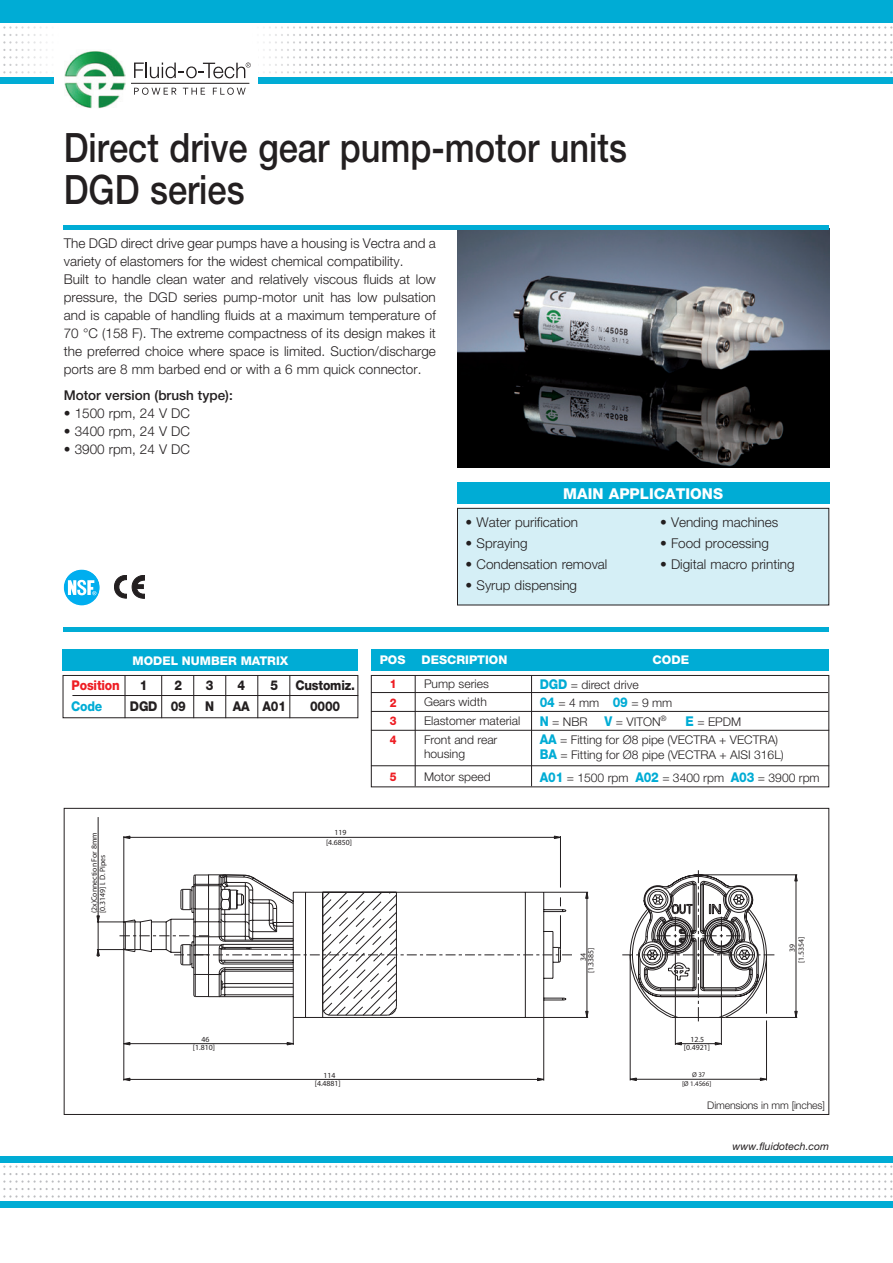
<style>
.page{position:relative;width:893px;height:1263px;background:#fff}
.page>*{position:absolute;margin:0;border:0;box-sizing:border-box;transform-origin:0 0}
.Normale{font:500 40.5px "Helvetica Neue LT Std";color:#231f20;scale:.85 1}
.Normale-2{font:800 15px "Helvetica Neue LT Std";color:#fff}
.Normale-3{font:300 13.5px/18px "Helvetica Neue LT Std";color:#231f20}
.Normale-4{font:800 13.5px "Helvetica Neue LT Std";letter-spacing:-.015em;color:#231f20;scale:.9 1}
.Normale-5{font:500 13.5px "Helvetica Neue LT Std";color:#231f20}
.Normale-6{font:800 13.5px "Helvetica Neue LT Std";letter-spacing:-.015em;color:#ee1d23;scale:.9 1}
.Normale-7{font:800 13.5px "Helvetica Neue LT Std";color:#00acd5;scale:.9 1}
.t1{font:300 12px/13.5px "Helvetica Neue LT Std";color:#231f20}
.t2{font:800 12px "Helvetica Neue LT Std";color:#fff}
.Normale-8{font:800 12px "Helvetica Neue LT Std";color:#ee1d23;scale:.9 1}
.Normale-9{font:300 10.5px "Helvetica Neue LT Std";letter-spacing:-.015em;color:#231f20}
.Normale-10{font:italic 10.5px "Helvetica Neue LT Std";color:#231f20}
.t3{font:7.8px/9.9px "Myriad Pro";color:#231f20;text-align:center}
.t4{font:6.9px/8.2px "Myriad Pro";color:#231f20;text-align:center}
.s1{font-weight:800;font-size:13.5px;color:#00acd5}
</style>
<div class="page">
<div style="left:0;top:1201px;width:893px;height:7px;background:#00acd5"></div>
<div style="left:0;top:1156px;width:893px;height:6px;background:#00acd5"></div>
<svg style="left:3px;top:1165px;width:890px;height:32px"></svg>
<img style="left:457px;top:230px;width:372px;height:238px">
<div style="left:64px;top:225px;width:765px;height:5px;background:#00acd5"></div>
<div style="left:0;top:77px;width:893px;height:7px;background:#00acd5"></div>
<div style="left:0;top:0;width:893px;height:22px;background:#00acd5"></div>
<div style="left:457px;top:482px;width:372px;height:22px;background:#00acd5"></div>
<div style="left:457px;top:508px;width:372px;height:97px;background:#d5eff6"></div>
<div style="left:457px;top:508px;width:372px;height:97px;border:1px solid #231f20"></div>
<div style="left:64px;top:570px;width:36px;height:35px;background:#00aeef;border-radius:50%"></div>
<svg style="left:68px;top:580px;width:28px;height:15px"></svg>
<svg style="left:114px;top:575px;width:31px;height:23px"></svg>
<svg style="left:537px;top:1078px;width:6px;height:3px"></svg>
<svg style="left:554px;top:836px;width:6px;height:3px"></svg>
<hr style="left:98px;top:817px;width:1px;height:140px;background:#231f20">
<hr style="left:124px;top:948px;width:1px;height:133px;background:#231f20">
<hr style="left:124px;top:836px;width:1px;height:87px;background:#231f20">
<hr style="left:124px;top:1079px;width:420px;height:1px;background:#231f20">
<hr style="left:97px;top:949px;width:38px;height:1px;background:#231f20">
<hr style="left:97px;top:922px;width:38px;height:1px;background:#231f20">
<hr style="left:124px;top:837px;width:436px;height:1px;background:#231f20">
<hr style="left:543px;top:1017px;width:1px;height:64px;background:#231f20">
<hr style="left:560px;top:836px;width:1px;height:51px;background:#231f20">
<hr style="left:630px;top:1079px;width:136px;height:1px;background:#231f20">
<hr style="left:630px;top:955px;width:1px;height:125px;background:#231f20">
<hr style="left:725px;top:1017px;width:72px;height:1px;background:#231f20">
<hr style="left:766px;top:1020px;width:1px;height:60px;background:#231f20">
<hr style="left:698px;top:874px;width:99px;height:1px;background:#231f20">
<hr style="left:796px;top:875px;width:1px;height:142px;background:#231f20">
<svg style="left:119px;top:870px;width:655px;height:175px"></svg>
<div style="left:371px;top:649px;width:457px;height:22px;background:#00acd5"></div>
<div style="left:63px;top:649px;width:295px;height:22px;background:#00acd5"></div>
<div style="left:371px;top:675px;width:458px;height:112px;border:1px solid #231f20"></div>
<hr style="left:531px;top:675px;width:1px;height:111px;background:#231f20">
<hr style="left:415px;top:675px;width:1px;height:111px;background:#231f20">
<hr style="left:371px;top:692px;width:457px;height:1px;background:#231f20">
<hr style="left:371px;top:711px;width:457px;height:1px;background:#231f20">
<hr style="left:371px;top:730px;width:458px;height:1px;background:#231f20">
<hr style="left:371px;top:765px;width:458px;height:1px;background:#231f20">
<div style="left:54px;top:48px;width:204px;height:60px;background:#fff"></div>
<svg style="left:134px;top:88px;width:42px;height:7px"></svg>
<svg style="left:183px;top:88px;width:22px;height:7px"></svg>
<svg style="left:213px;top:88px;width:33px;height:7px"></svg>
<hr style="left:131px;top:83px;width:118px;height:1px;background:#231f20">
<svg style="left:3px;top:26px;width:890px;height:52px"></svg>
<img style="left:65px;top:50px;width:60px;height:58px">
<div style="left:63px;top:675px;width:295px;height:43px;border:1px solid #231f20"></div>
<hr style="left:161px;top:675px;width:1px;height:43px;background:#231f20">
<hr style="left:125px;top:675px;width:1px;height:43px;background:#231f20">
<hr style="left:225px;top:675px;width:1px;height:43px;background:#231f20">
<hr style="left:193px;top:675px;width:1px;height:43px;background:#231f20">
<hr style="left:258px;top:675px;width:1px;height:43px;background:#231f20">
<hr style="left:290px;top:675px;width:1px;height:43px;background:#231f20">
<hr style="left:72px;top:695px;width:286px;height:1px;background:#231f20">
<div style="left:64px;top:627px;width:765px;height:5px;background:#00acd5"></div>
<p class="Normale" style="left:64px;top:123px;width:664px">Direct drive gear pump-motor units</p>
<p class="Normale" style="left:64px;top:165px;width:214px">DGD series</p>
<p class="Normale-3" style="left:64px;top:234px;width:374px">The DGD direct drive gear pumps have a housing is Vectra and a variety of elastomers for the widest chemical compatibility.</p>
<p class="Normale-3" style="left:64px;top:270px;width:374px;text-align:justify">Built to handle clean water and relatively viscous fluids at low pressure, the DGD series pump-motor unit has low pulsation and is capable of handling fluids at a maximum temperature of 70 °C (158 F). The extreme compactness of its design makes it the preferred choice where space is limited. Suction/discharge ports are 8 mm barbed end or with a 6 mm quick connector.</p>
<p class="Normale-5" style="left:64px;top:387px;width:170px">Motor version (brush type):</p>
<p class="Normale-3" style="left:64px;top:404px;width:128px">• 1500 rpm, 24 V DC</p>
<p class="Normale-3" style="left:64px;top:422px;width:128px">• 3400 rpm, 24 V DC</p>
<p class="Normale-3" style="left:64px;top:440px;width:128px">• 3900 rpm, 24 V DC</p>
<p class="Normale-2" style="left:563px;top:484px;width:161px">MAIN APPLICATIONS</p>
<p class="Normale-3" style="left:466px;top:513px;width:114px">• Water purification</p>
<p class="Normale-3" style="left:466px;top:534px;width:63px">• Spraying</p>
<p class="Normale-3" style="left:466px;top:555px;width:143px">• Condensation removal</p>
<p class="Normale-3" style="left:466px;top:576px;width:113px">• Syrup dispensing</p>
<p class="Normale-3" style="left:660px;top:513px;width:120px">• Vending machines</p>
<p class="Normale-3" style="left:660px;top:534px;width:110px">• Food processing</p>
<p class="Normale-3" style="left:660px;top:555px;width:136px">• Digital macro printing</p>
<p class="t2" style="left:133px;top:654px;width:157px">MODEL NUMBER MATRIX</p>
<p class="t2" style="left:380px;top:653px;width:27px">POS</p>
<p class="t2" style="left:422px;top:653px;width:87px">DESCRIPTION</p>
<p class="t2" style="left:653px;top:652px;width:38px">CODE</p>
<p class="Normale-8" style="left:390px;top:677px;width:9px">1</p>
<p class="Normale-8" style="left:390px;top:695px;width:9px">2</p>
<p class="Normale-8" style="left:390px;top:714px;width:9px">3</p>
<p class="Normale-8" style="left:390px;top:733px;width:9px">4</p>
<p class="Normale-8" style="left:390px;top:770px;width:9px">5</p>
<p class="t1" style="left:540px;top:677px;width:100px"><span class="s1">DGD</span> = direct drive</p>
<p class="t1" style="left:540px;top:695px;width:134px"><span class="s1">04</span> = 4 mm <span class="s1">09</span> = 9 mm</p>
<p class="t1" style="left:540px;top:714px;width:128px"><span class="s1">N</span> = NBR <span class="s1">V</span> = VITON<sup>®</sup></p>
<p class="t1" style="left:686px;top:714px;width:57px"><span class="s1">E</span> = EPDM</p>
<p class="t1" style="left:540px;top:733px;width:240px"><span class="s1">AA</span> = Fitting for Ø8 pipe (VECTRA + VECTRA)</p>
<p class="t1" style="left:540px;top:748px;width:245px"><span class="s1">BA</span> = Fitting for Ø8 pipe (VECTRA + AISI 316L)</p>
<p class="t1" style="left:540px;top:770px;width:281px"><span class="s1">A01</span> = 1500 rpm <span class="s1">A02</span> = 3400 rpm <span class="s1">A03</span> = 3900 rpm</p>
<p class="t1" style="left:424px;top:677px;width:66px">Pump series</p>
<p class="t1" style="left:424px;top:695px;width:64px">Gears width</p>
<p class="t1" style="left:424px;top:713px;width:98px">Elastomer material</p>
<p class="t1" style="left:424px;top:733px;width:75px">Front and rear housing</p>
<p class="t1" style="left:424px;top:769px;width:68px">Motor speed</p>
<p class="Normale-6" style="left:72px;top:677px;width:55px">Position</p>
<p class="Normale-4" style="left:140px;top:677px;width:10px">1</p>
<p class="Normale-4" style="left:174px;top:677px;width:10px">2</p>
<p class="Normale-4" style="left:206px;top:677px;width:10px">3</p>
<p class="Normale-4" style="left:237px;top:677px;width:10px">4</p>
<p class="Normale-4" style="left:270px;top:677px;width:10px">5</p>
<p class="Normale-4" style="left:295px;top:677px;width:68px">Customiz.</p>
<p class="Normale-7" style="left:71px;top:698px;width:36px">Code</p>
<p class="Normale-4" style="left:130px;top:698px;width:64px">DGD 09</p>
<p class="Normale-4" style="left:205px;top:698px;width:12px">N</p>
<p class="Normale-4" style="left:233px;top:698px;width:61px">AA A01</p>
<p class="Normale-4" style="left:310px;top:698px;width:35px">0000</p>
<p class="t3" style="left:90px;top:913px;width:82px;line-height:8.2px;text-align:left;rotate:-90deg">(2x)Connection For 8mm [0.3149] I. D. Pipes</p>
<p class="t3" style="left:193px;top:1036px;width:24px;line-height:7.8px">46 [1.810]</p>
<p class="t3" style="left:326px;top:827px;width:28px">119 [4.6850]</p>
<p class="t3" style="left:315px;top:1072px;width:28px;line-height:7.5px">114 [4.4881]</p>
<p class="t3" style="left:579px;top:973px;width:28px;line-height:7.9px;text-align:left;text-indent:12px;rotate:-90deg">34 [1.3385]</p>
<p class="t3" style="left:684px;top:1034px;width:28px;line-height:8.9px">12.5 [0.4921]</p>
<p class="t4" style="left:682px;top:1071px;width:31px">Ø 37<br>[Ø 1.4566]</p>
<p class="t3" style="left:787px;top:963px;width:28px;line-height:9px;rotate:-90deg">39 [1.5354]</p>
<p class="Normale-9" style="left:707px;top:1099px;width:119px">Dimensions in mm [inches]</p>
<p class="Normale-10" style="left:732px;top:1140px;width:98px">www.fluidotech.com</p>
</div>
